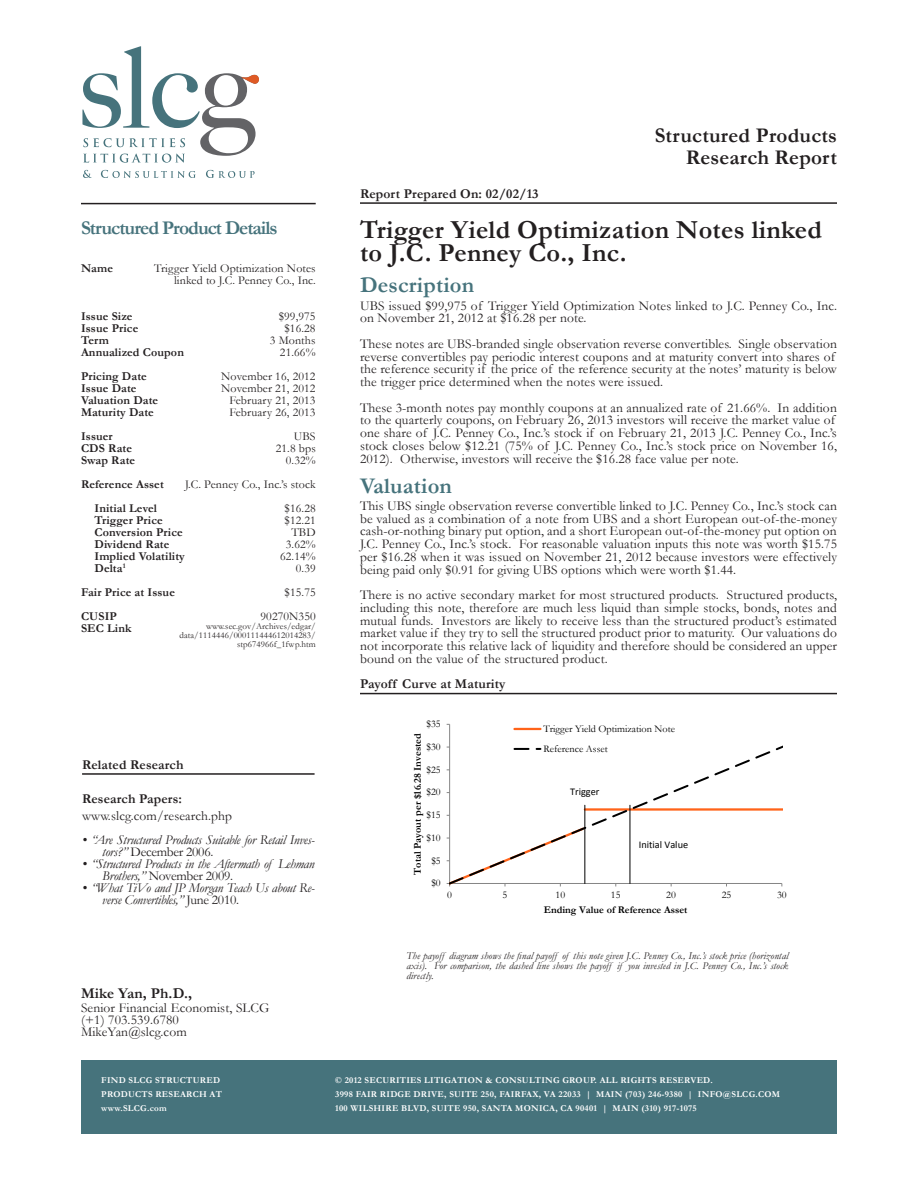
<style>
.page{position:relative;width:918px;height:1188px;background:#fff}
.page>*{position:absolute;margin:0;border:0;box-sizing:border-box;transform-origin:0 0}
.t1{font:700 26.25px/22.5px "Garamond";letter-spacing:.01em;color:#231f20}
.t2{font:700 22.5px "Garamond";letter-spacing:.01em;color:#46737c}
.t3{font:700 21px/22.5px "Garamond";letter-spacing:.01em;color:#231f20;text-align:right}
.t4{font:700 19.5px "Garamond";letter-spacing:-.05em;color:#46737c}
.t5{font:700 15px "Garamond";letter-spacing:.01em;color:#231f20}
.t6{font:13.5px/12.8px "Garamond";letter-spacing:.01em;color:#231f20}
.t7{font:italic 13.5px/12px "Garamond";letter-spacing:-.02em;color:#231f20}
.t8{font:700 13.5px "Garamond";letter-spacing:.01em;color:#231f20}
.t9{font:12px/12px "Garamond";letter-spacing:.01em;color:#231f20;text-align:right}
.t10{font:700 12px/12px "Garamond";letter-spacing:.01em;color:#231f20}
.t11{font:italic 10.5px/9.8px "Garamond";letter-spacing:.01em;color:#231f20;text-align:justify}
.t12{font:10.35px "Garamond";color:#000}
.t13{font:700 10.35px "Garamond";color:#000}
.t14{font:10.35px "Calibri";color:#000}
.t15{font:10.2px "Garamond";color:#000}
.t16{font:700 10.2px "Garamond";color:#000}
.t17{font:700 9px/14.2px "Garamond";letter-spacing:.03em;color:#fff}
.t18{font:9px/9px "Garamond";letter-spacing:.01em;color:#231f20;text-align:right}
.s1{font-style:normal}
</style>
<div class="page">
<hr style="left:360px;top:202px;width:477px;height:2px;background:#231f20">
<hr style="left:360px;top:693px;width:477px;height:1px;background:#231f20">
<hr style="left:449px;top:724px;width:1px;height:159px;background:#868686">
<svg style="left:447px;top:826px;width:114px;height:60px"></svg>
<svg style="left:450px;top:733px;width:333px;height:151px"></svg>
<hr style="left:629px;top:805px;width:1px;height:79px;background:#000">
<hr style="left:584px;top:805px;width:1px;height:79px;background:#000">
<hr style="left:514px;top:728px;width:26px;height:2px;background:#ff6319">
<svg style="left:514px;top:748px;width:26px;height:2px"></svg>
<hr style="left:81px;top:203px;width:235px;height:1px;background:#231f20">
<div style="left:81px;top:1061px;width:234px;height:73px;background:#46737c"></div>
<div style="left:315px;top:1061px;width:522px;height:73px;background:#46737c"></div>
<hr style="left:82px;top:773px;width:233px;height:2px;background:#231f20">
<svg style="left:83px;top:170px;width:9px;height:8px"></svg>
<svg style="left:101px;top:170px;width:95px;height:8px"></svg>
<svg style="left:206px;top:170px;width:49px;height:8px"></svg>
<svg style="left:82px;top:46px;width:177px;height:117px"></svg>
<h3 class="t4" style="left:81px;top:215px;width:198px">Structured Product Details</h3>
<p class="t10" style="left:81px;top:263px;width:33px">Name</p>
<p class="t9" style="left:154px;top:262px;width:163px">Trigger Yield Optimization Notes linked to J.C. Penney Co., Inc.</p>
<p class="t9" style="left:270px;top:310px;width:47px">$99,975 $16.28<br>3 Months<br>21.66%</p>
<p class="t9" style="left:221px;top:370px;width:96px">November 16, 2012<br>November 21, 2012<br>February 21, 2013<br>February 26, 2013</p>
<p class="t10" style="left:81px;top:310px;width:104px">Issue Size<br>Issue Price<br>Term<br>Annualized Coupon</p>
<p class="t10" style="left:81px;top:370px;width:79px">Pricing Date<br>Issue Date<br>Valuation Date<br>Maturity Date</p>
<p class="t10" style="left:81px;top:430px;width:56px">Issuer<br>CDS Rate<br>Swap Rate</p>
<p class="t9" style="left:276px;top:430px;width:41px">UBS<br>21.8 bps<br>0.32%</p>
<p class="t10" style="left:95px;top:502px;width:92px">Initial Level<br>Trigger Price<br>Conversion Price<br>Dividend Rate<br>Implied Volatility<br>Delta<sup>1</sup></p>
<p class="t9" style="left:280px;top:502px;width:37px">$16.28 $12.21<br>TBD<br>3.62%<br>62.14%<br>0.39</p>
<p class="t10" style="left:81px;top:580px;width:95px;line-height:24px">Fair Price at Issue<br>CUSIP</p>
<p class="t10" style="left:81px;top:622px;width:52px">SEC Link</p>
<p class="t10" style="left:81px;top:479px;width:84px">Reference Asset</p>
<p class="t9" style="left:185px;top:478px;width:132px">J.C. Penney Co., Inc.’s stock</p>
<p class="t9" style="left:261px;top:580px;width:57px;line-height:24px">$15.75<br>90270N350</p>
<p class="t18" style="left:180px;top:621px;width:138px">www.sec.gov/Archives/edgar/ data/1114446/000111444612014283/ stp674966f_1fwp.htm</p>
<p class="t8" style="left:82px;top:755px;width:103px">Related Research</p>
<p class="t8" style="left:82px;top:790px;width:102px">Research Papers:</p>
<p class="t6" style="left:82px;top:809px;width:151px">www.slcg.com/research.php</p>
<p class="t7" style="left:102px;top:833px;width:214px;text-indent:-20px">• “Are Structured Products Suitable for Retail Inves&shy;tors?” <span class="s1">December 2006.</span></p>
<p class="t7" style="left:102px;top:857px;width:214px;text-indent:-20px">• “Structured Products in the Aftermath of Lehman<br>Brothers,” <span class="s1">November 2009.</span></p>
<p class="t7" style="left:102px;top:881px;width:214px;text-indent:-20px">• “What TiVo and JP Morgan Teach Us about Re&shy;verse Convertibles,” <span class="s1">June 2010.</span></p>
<h3 class="t3" style="left:655px;top:124px;width:184px">Structured Products<br>Research Report</h3>
<p class="t8" style="left:360px;top:184px;width:180px">Report Prepared On: 02/02/13</p>
<h1 class="t1" style="left:360px;top:219px;width:464px">Trigger Yield Optimization Notes linked to J.C. Penney Co., Inc.</h1>
<h2 class="t2" style="left:360px;top:270px;width:116px">Description</h2>
<p class="t6" style="left:360px;top:299px;width:479px">UBS issued $99,975 of Trigger Yield Optimization Notes linked to J.C. Penney Co., Inc. on November 21, 2012 at $16.28 per note.</p>
<p class="t6" style="left:360px;top:337px;width:478px">These notes are UBS-branded single observation reverse convertibles. Single observation reverse convertibles pay periodic interest coupons and at maturity convert into shares of the reference security if the price of the reference security at the notes’ maturity is below the trigger price determined when the notes were issued.</p>
<p class="t6" style="left:360px;top:401px;width:479px">These 3-month notes pay monthly coupons at an annualized rate of 21.66%. In addition to the quarterly coupons, on February 26, 2013 investors will receive the market value of one share of J.C. Penney Co., Inc.’s stock if on February 21, 2013 J.C. Penney Co., Inc.’s stock closes below $12.21 (75% of J.C. Penney Co., Inc.’s stock price on November 16, 2012). Otherwise, investors will receive the $16.28 face value per note.</p>
<h2 class="t2" style="left:360px;top:470px;width:94px">Valuation</h2>
<p class="t6" style="left:360px;top:499px;width:479px;text-align:justify">This UBS single observation reverse convertible linked to J.C. Penney Co., Inc.’s stock can be valued as a combination of a note from UBS and a short European out-of-the-money cash-or-nothing binary put option, and a short European out-of-the-money put option on J.C. Penney Co., Inc.’s stock. For reasonable valuation inputs this note was worth $15.75 per $16.28 when it was issued on November 21, 2012 because investors were effectively being paid only $0.91 for giving UBS options which were worth $1.44.</p>
<p class="t6" style="left:360px;top:588px;width:479px;text-align:justify">There is no active secondary market for most structured products. Structured products, including this note, therefore are much less liquid than simple stocks, bonds, notes and mutual funds. Investors are likely to receive less than the structured product’s estimated market value if they try to sell the structured product prior to maturity. Our valuations do not incorporate this relative lack of liquidity and therefore should be considered an upper bound on the value of the structured product.</p>
<p class="t8" style="left:360px;top:675px;width:147px">Payoff Curve at Maturity</p>
<p class="t12" style="left:427px;top:717px;width:16px">$35</p>
<p class="t13" style="left:410px;top:875px;width:143px;rotate:-90deg">Total Payout per $16.28 Invested</p>
<p class="t12" style="left:427px;top:740px;width:16px">$30</p>
<p class="t12" style="left:427px;top:762px;width:16px">$25</p>
<p class="t12" style="left:427px;top:785px;width:16px">$20</p>
<p class="t12" style="left:427px;top:808px;width:16px">$15</p>
<p class="t15" style="left:427px;top:831px;width:16px">$10</p>
<p class="t15" style="left:431px;top:854px;width:11px">$5</p>
<p class="t15" style="left:431px;top:876px;width:11px">$0</p>
<p class="t15" style="left:543px;top:722px;width:133px">Trigger Yield Optimization Note</p>
<p class="t12" style="left:543px;top:742px;width:66px">Reference Asset</p>
<p class="t14" style="left:570px;top:785px;width:31px">Trigger</p>
<p class="t14" style="left:639px;top:838px;width:51px">Initial Value</p>
<p class="t15" style="left:447px;top:888px;width:6px">0</p>
<p class="t15" style="left:503px;top:888px;width:6px">5</p>
<p class="t15" style="left:556px;top:888px;width:11px">10</p>
<p class="t15" style="left:611px;top:888px;width:11px">15</p>
<p class="t15" style="left:666px;top:888px;width:11px">20</p>
<p class="t15" style="left:722px;top:888px;width:11px">25</p>
<p class="t15" style="left:777px;top:888px;width:11px">30</p>
<p class="t16" style="left:544px;top:903px;width:145px">Ending Value of Reference Asset</p>
<p class="t11" style="left:406px;top:951px;width:383px">The payoff diagram shows the final payoff of this note given J.C. Penney Co., Inc.’s stock price (horizontal axis). For comparison, the dashed line shows the payoff if you invested in J.C. Penney Co., Inc.’s stock directly.</p>
<p class="t5" style="left:81px;top:983px;width:113px">Mike Yan, Ph.D.,</p>
<p class="t6" style="left:81px;top:1001px;width:190px;line-height:12px">Senior Financial Economist, SLCG (+1) 703.539.6780<br>MikeYan@slcg.com</p>
<p class="t17" style="left:101px;top:1073px;width:122px">FIND SLCG STRUCTURED<br>PRODUCTS RESEARCH AT www.SLCG.com</p>
<p class="t17" style="left:335px;top:1073px;width:446px">© 2012 SECURITIES LITIGATION &amp; CONSULTING GROUP. ALL RIGHTS RESERVED.<br>3998 FAIR RIDGE DRIVE, SUITE 250, FAIRFAX, VA 22033 | MAIN (703) 246-9380 | INFO@SLCG.COM<br>100 WILSHIRE BLVD, SUITE 950, SANTA MONICA, CA 90401 | MAIN (310) 917-1075</p>
</div>
